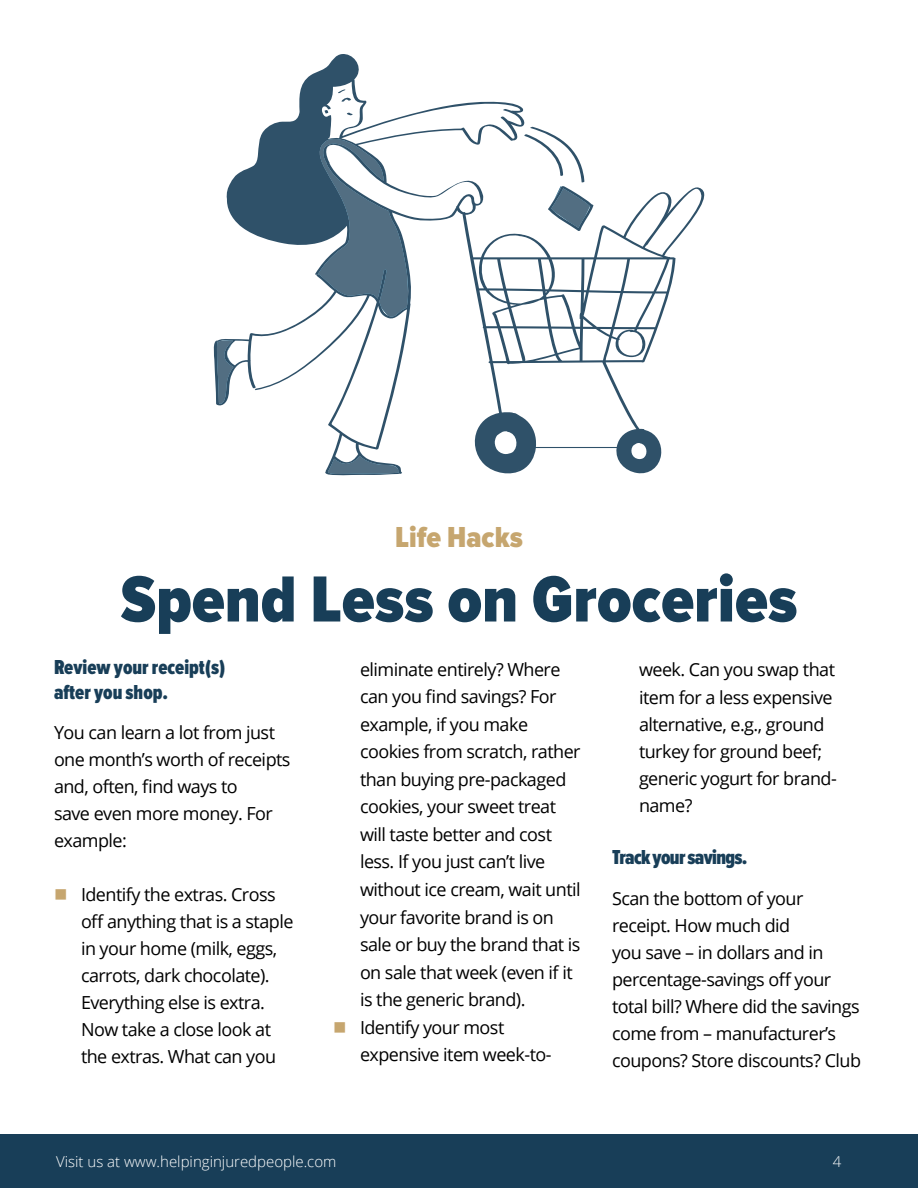
<style>
.page{position:relative;width:918px;height:1188px;background:#fff}
.page>*{position:absolute;margin:0;border:0;box-sizing:border-box;transform-origin:0 0}
.t1{font:900 67.5px "Proxima Nova Cond";color:#183e58}
.t2{font:900 30px "Proxima Nova Cond";color:#c6a66f}
.t3{font:900 21px/25.2px "Proxima Nova Ex Cn";color:#183e58}
.t4{font:900 21px "Proxima Nova Ex Cn";letter-spacing:-.03em;color:#183e58}
.t5{font:18px/27px "Open Sans";letter-spacing:-.03em;color:#000}
.t6{font:300 15px "Open Sans";color:#fff}
</style>
<div class="page">
<div style="left:0;top:1134px;width:918px;height:54px;background:#183e58"></div>
<svg style="left:213px;top:54px;width:492px;height:421px"></svg>
<h2 class="t2" style="left:395px;top:520px;width:129px">Life Hacks</h2>
<h1 class="t1" style="left:121px;top:561px;width:678px">Spend Less on Groceries</h1>
<p class="t3" style="left:54px;top:655px;width:173px">Review your receipt(s) after you shop.</p>
<p class="t5" style="left:54px;top:719px;width:238px">You can learn a lot from just one month’s worth of receipts and, often, find ways to<br>save even more money. For example:</p>
<p class="t5" style="left:81px;top:881px;width:214px">Identify the extras. Cross off anything that is a staple in your home (milk, eggs, carrots, dark chocolate).<br>Everything else is extra.<br>Now take a close look at the extras. What can you</p>
<p class="t5" style="left:360px;top:655px;width:222px;line-height:27.6px">eliminate entirely? Where can you find savings? For example, if you make cookies from scratch, rather than buying pre-packaged cookies, your sweet treat will taste better and cost less. If you just can’t live without ice cream, wait until your favorite brand is on sale or buy the brand that is on sale that week (even if it is the generic brand).<br>Identify your most expensive item week-to-</p>
<p class="t5" style="left:639px;top:655px;width:199px">week. Can you swap that item for a less expensive alternative, e.g., ground turkey for ground beef; generic yogurt for brand&shy;name?</p>
<p class="t4" style="left:612px;top:846px;width:137px">Track your savings.</p>
<p class="t5" style="left:612px;top:884px;width:251px">Scan the bottom of your receipt. How much did<br>you save – in dollars and in percentage-savings off your total bill? Where did the savings come from – manufacturer’s coupons? Store discounts? Club</p>
<p class="t6" style="left:56px;top:1151px;width:282px">Visit us at www.helpinginjuredpeople.com</p>
<p class="t6" style="left:833px;top:1151px;width:10px">4</p>
</div>
